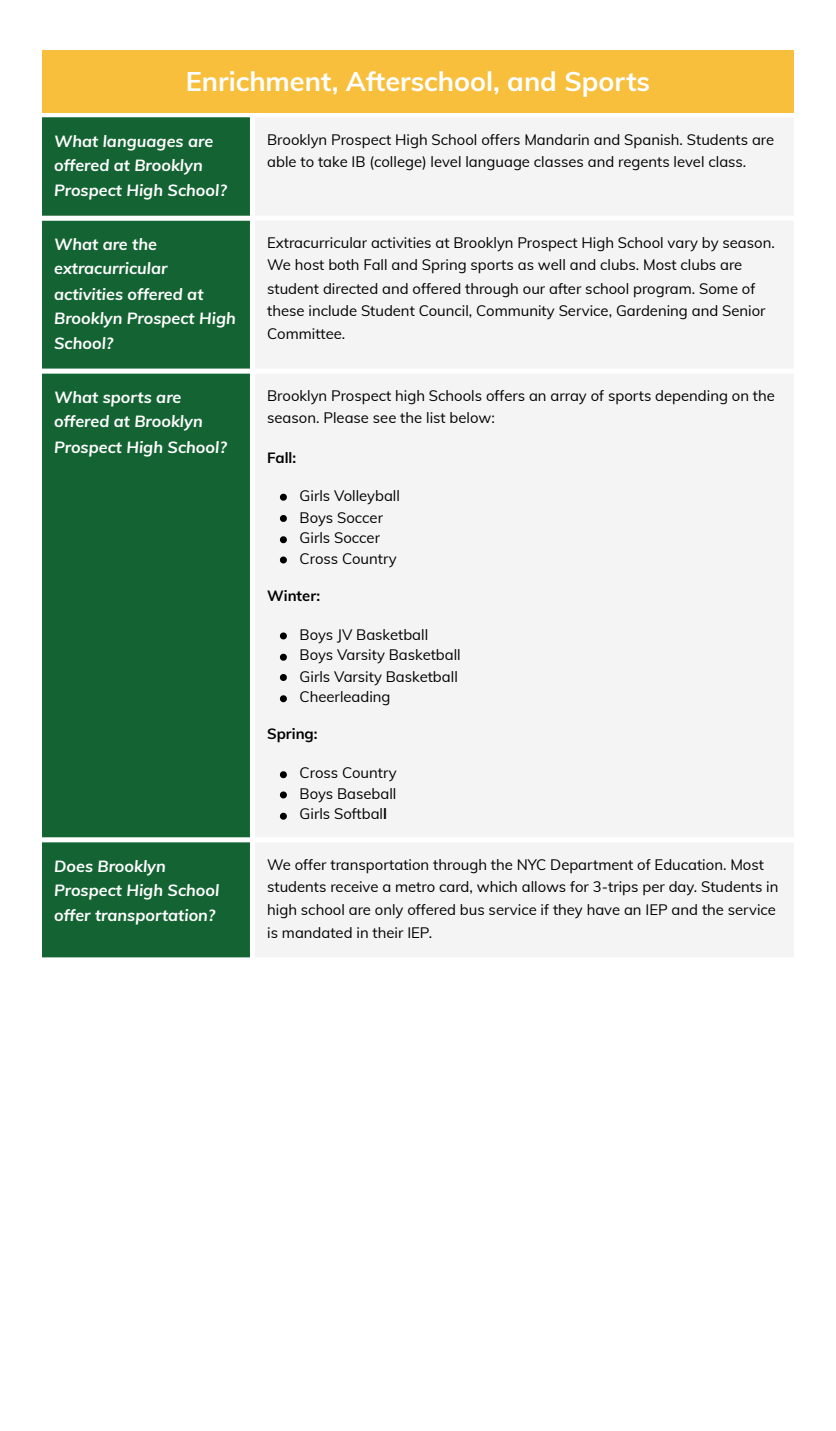
<style>
.page{position:relative;width:836px;height:1431px;background:#fff}
.page>*{position:absolute;margin:0;border:0;box-sizing:border-box;transform-origin:0 0}
.t1{font:700 27px "Muli";color:#fff}
.t2{font:italic 700 16.2px/24.8px "Muli";color:#fff}
.t3{font:14.85px/22.8px "Muli";color:#000}
.t4{font:700 14.85px "Muli";color:#000}
.s1{font-weight:700}
</style>
<div class="page">
<div style="left:42px;top:50px;width:751px;height:62px;background:#f8bf3d"></div>
<div style="left:42px;top:117px;width:208px;height:840px;background:#146333"></div>
<div style="left:255px;top:118px;width:538px;height:839px;background:#f4f4f4"></div>
<svg style="left:280px;top:494px;width:7px;height:7px"></svg>
<svg style="left:280px;top:515px;width:7px;height:7px"></svg>
<svg style="left:280px;top:536px;width:7px;height:7px"></svg>
<svg style="left:280px;top:557px;width:7px;height:6px"></svg>
<svg style="left:280px;top:632px;width:7px;height:7px"></svg>
<svg style="left:280px;top:654px;width:7px;height:7px"></svg>
<svg style="left:280px;top:674px;width:7px;height:7px"></svg>
<svg style="left:280px;top:695px;width:7px;height:7px"></svg>
<svg style="left:280px;top:771px;width:7px;height:7px"></svg>
<svg style="left:280px;top:791px;width:7px;height:7px"></svg>
<svg style="left:280px;top:813px;width:7px;height:7px"></svg>
<p class="t1" style="left:186px;top:63px;width:466px">Enrichment, Afterschool, and Sports</p>
<p class="t2" style="left:54px;top:128px;width:174px">What languages are offered at Brooklyn<br>Prospect High School?</p>
<p class="t3" style="left:267px;top:128px;width:508px;line-height:22.4px">Brooklyn Prospect High School offers Mandarin and Spanish. Students are able to take IB (college) level language classes and regents level class.</p>
<p class="t2" style="left:54px;top:232px;width:183px">What are the extracurricular activities offered at<br>Brooklyn Prospect High<br>School?</p>
<p class="t3" style="left:267px;top:231px;width:509px">Extracurricular activities at Brooklyn Prospect High School vary by season.<br>We host both Fall and Spring sports as well and clubs. Most clubs are student directed and offered through our after school program. Some of these include Student Council, Community Service, Gardening and Senior Committee.</p>
<p class="t2" style="left:54px;top:385px;width:174px">What sports are offered at Brooklyn<br>Prospect High School?</p>
<p class="t3" style="left:267px;top:384px;width:509px;line-height:22.4px">Brooklyn Prospect high Schools offers an array of sports depending on the season. Please see the list below:</p>
<h1 class="t4" style="left:267px;top:448px;width:31px">Fall:</h1>
<p class="t3" style="left:299px;top:484px;width:102px">Girls Volleyball</p>
<p class="t3" style="left:299px;top:506px;width:85px">Boys Soccer</p>
<p class="t3" style="left:299px;top:526px;width:82px">Girls Soccer</p>
<p class="t3" style="left:299px;top:547px;width:99px">Cross Country</p>
<h1 class="t4" style="left:267px;top:586px;width:55px">Winter:</h1>
<p class="t3" style="left:299px;top:623px;width:130px">Boys JV Basketball</p>
<p class="t3" style="left:299px;top:643px;width:163px">Boys Varsity Basketball</p>
<p class="t3" style="left:299px;top:665px;width:160px">Girls Varsity Basketball</p>
<p class="t3" style="left:299px;top:685px;width:92px">Cheerleading</p>
<h1 class="t4" style="left:267px;top:724px;width:52px">Spring:</h1>
<p class="t3" style="left:299px;top:761px;width:99px">Cross Country</p>
<p class="t3" style="left:299px;top:782px;width:98px">Boys Baseball</p>
<p class="t3" style="left:299px;top:802px;width:89px">Girls Softbal<span class="s1">l</span></p>
<p class="t2" style="left:54px;top:853px;width:167px">Does Brooklyn<br>Prospect High School offer transportation?</p>
<p class="t3" style="left:267px;top:853px;width:513px">We offer transportation through the NYC Department of Education. Most students receive a metro card, which allows for 3-trips per day. Students in high school are only offered bus service if they have an IEP and the service is mandated in their IEP.</p>
</div>
